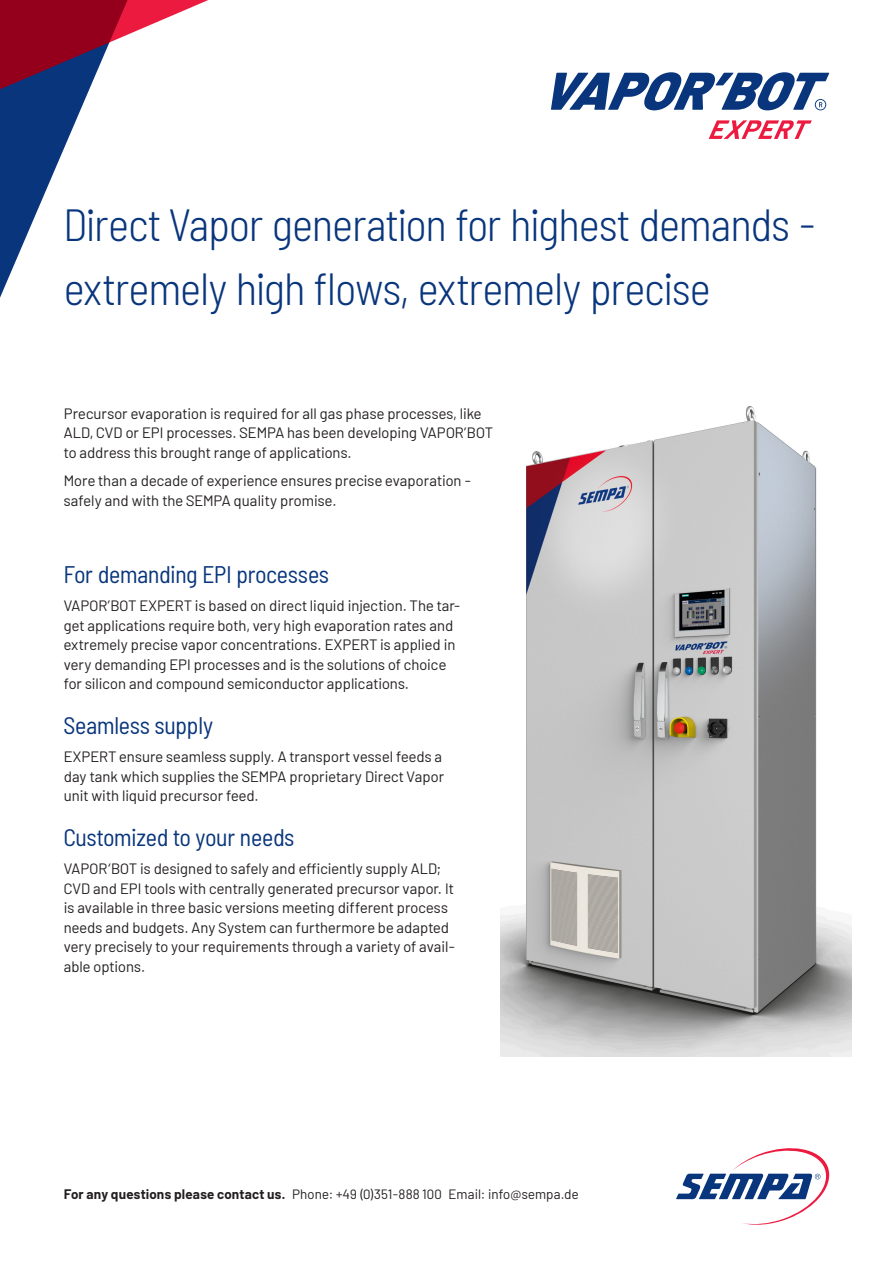
<style>
.page{position:relative;width:893px;height:1263px;background:#fff}
.page>*{position:absolute;margin:0;border:0;box-sizing:border-box;transform-origin:0 0}
.t1{font:300 semi-condensed 45px/64.5px "Barlow";letter-spacing:-.015em;color:#08357c}
.t2{font:semi-condensed 24px "Barlow";letter-spacing:-.005em;color:#08357c}
.t3{font:15px/19.5px "Barlow";letter-spacing:.005em;color:#231f20}
.t4{font:13.5px "Barlow";letter-spacing:.01em;color:#231f20}
.s1{font-weight:700}
</style>
<div class="page">
<svg style="left:0;top:0;width:208px;height:298px"></svg>
<svg style="left:709px;top:120px;width:103px;height:19px"></svg>
<svg style="left:551px;top:72px;width:278px;height:38px"></svg>
<svg style="left:676px;top:1148px;width:154px;height:77px"></svg>
<img style="left:501px;top:405px;width:350px;height:652px">
<p class="t1" style="left:64px;top:189px;width:753px">Direct Vapor generation for highest demands - extremely high flows, extremely precise</p>
<p class="t3" style="left:64px;top:403px;width:431px">Precursor evaporation is required for all gas phase processes, like<br>ALD, CVD or EPI processes. SEMPA has been developing VAPOR’BOT to address this brought range of applications.</p>
<p class="t3" style="left:64px;top:470px;width:409px">More than a decade of experience ensures precise evaporation - safely and with the SEMPA quality promise.</p>
<p class="t2" style="left:64px;top:557px;width:267px">For demanding EPI processes</p>
<p class="t3" style="left:64px;top:595px;width:398px">VAPOR’BOT EXPERT is based on direct liquid injection. The tar&shy;get applications require both, very high evaporation rates and extremely precise vapor concentrations. EXPERT is applied in very demanding EPI processes and is the solutions of choice for silicon and compound semiconductor applications.</p>
<p class="t2" style="left:64px;top:708px;width:151px">Seamless supply</p>
<p class="t3" style="left:64px;top:746px;width:382px">EXPERT ensure seamless supply. A transport vessel feeds a day tank which supplies the SEMPA proprietary Direct Vapor unit with liquid precursor feed.</p>
<p class="t2" style="left:64px;top:820px;width:232px">Customized to your needs</p>
<p class="t3" style="left:64px;top:858px;width:393px">VAPOR‘BOT is designed to safely and efficiently supply ALD; CVD and EPI tools with centrally generated precursor vapor. It is available in three basic versions meeting different process needs and budgets. Any System can furthermore be adapted very precisely to your requirements through a variety of avail&shy;able options.</p>
<p class="t4" style="left:64px;top:1184px;width:516px"><span class="s1">For any questions please contact us.</span> Phone: +49 (0)351-888 100 Email: info@sempa.de</p>
</div>
